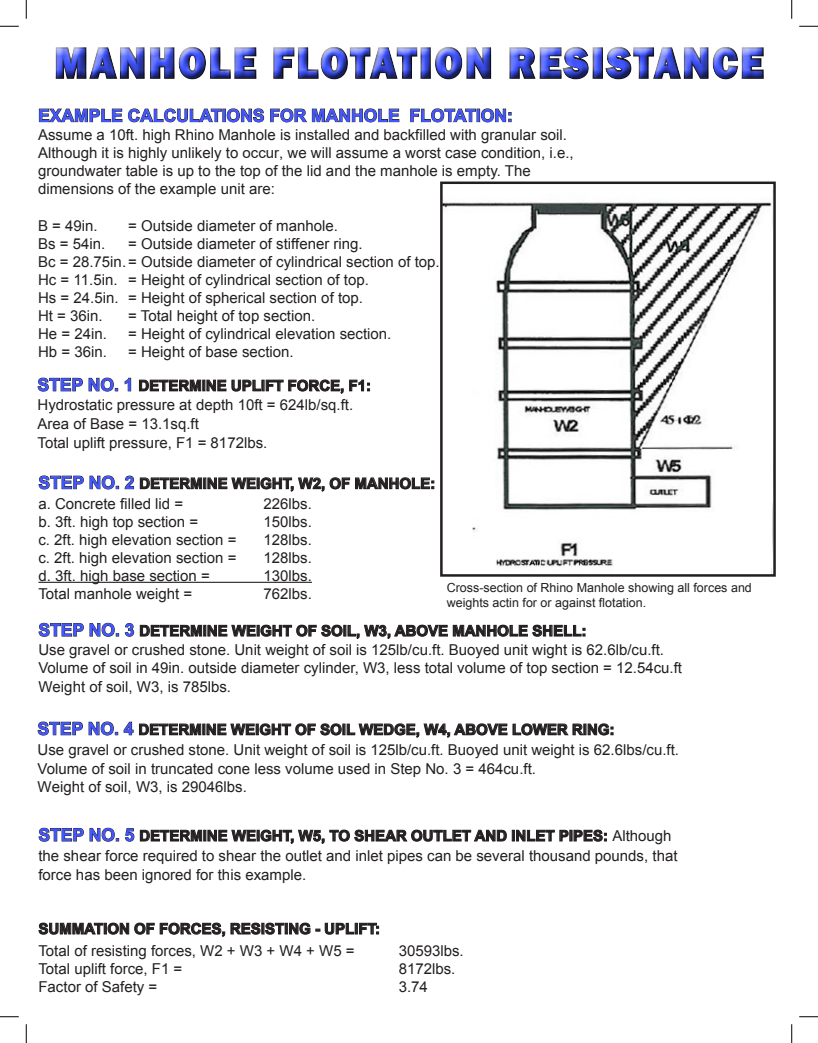
<style>
.page{position:relative;width:818px;height:1043px;background:#fff}
.page>*{position:absolute;margin:0;border:0;box-sizing:border-box;transform-origin:0 0}
.t1{font:800 43.75px "Franklin Gothic";letter-spacing:.08em;color:#4055ff;scale:.9 1}
.t2{font:700 17.5px "Arial";color:#4055ff}
.t3{font:15px/18px "Arial";color:#231f20}
.t4{font:700 15px "Arial";color:#231f20}
.t5{font:12.5px/15px "Arial";color:#231f20}
.s1{font-weight:700;font-size:17.5px;color:#4055ff}
.s2{font-weight:700}
.s3{font-size:17.5px;color:#4055ff}
</style>
<div class="page">
<svg style="left:39px;top:108px;width:83px;height:14px"></svg>
<svg style="left:128px;top:108px;width:136px;height:14px"></svg>
<svg style="left:270px;top:108px;width:129px;height:14px"></svg>
<svg style="left:410px;top:108px;width:101px;height:14px"></svg>
<hr style="left:38px;top:581px;width:274px;height:2px;background:#231f20">
<svg style="left:37px;top:377px;width:81px;height:15px"></svg>
<svg style="left:124px;top:377px;width:7px;height:14px"></svg>
<svg style="left:139px;top:379px;width:231px;height:15px"></svg>
<svg style="left:38px;top:475px;width:96px;height:14px"></svg>
<svg style="left:140px;top:477px;width:294px;height:15px"></svg>
<svg style="left:38px;top:622px;width:81px;height:15px"></svg>
<svg style="left:125px;top:623px;width:9px;height:14px"></svg>
<svg style="left:140px;top:624px;width:445px;height:15px"></svg>
<svg style="left:38px;top:827px;width:81px;height:14px"></svg>
<svg style="left:125px;top:828px;width:9px;height:13px"></svg>
<svg style="left:140px;top:829px;width:466px;height:15px"></svg>
<svg style="left:37px;top:721px;width:576px;height:17px"></svg>
<svg style="left:38px;top:922px;width:341px;height:15px"></svg>
<div style="left:48px;top:41px;width:725px;height:47px;background:#231f20;opacity:.75"></div>
<img style="left:443px;top:202px;width:329px;height:371px">
<div style="left:440px;top:181px;width:335px;height:395px;border:2px solid #231f20"></div>
<svg style="left:0;top:25px;width:19px;height:2px"></svg>
<svg style="left:799px;top:25px;width:19px;height:2px"></svg>
<svg style="left:0;top:1016px;width:19px;height:1px"></svg>
<svg style="left:799px;top:1016px;width:19px;height:1px"></svg>
<svg style="left:25px;top:0;width:2px;height:19px"></svg>
<svg style="left:25px;top:1024px;width:2px;height:18px"></svg>
<svg style="left:791px;top:0;width:1px;height:19px"></svg>
<svg style="left:791px;top:1024px;width:1px;height:18px"></svg>
<h1 class="t1" style="left:55px;top:35px;width:789px">MANHOLE FLOTATION RESISTANCE</h1>
<p class="t2" style="left:38px;top:104px;width:476px">EXAMPLE CALCULATIONS FOR MANHOLE FLOTATION:</p>
<p class="t3" style="left:38px;top:126px;width:537px">Assume a 10ft. high Rhino Manhole is installed and backfilled with granular soil.<br>Although it is highly unlikely to occur, we will assume a worst case condition, i.e., groundwater table is up to the top of the lid and the manhole is empty. The dimensions of the example unit are:</p>
<p class="t3" style="left:38px;top:216px;width:61px">B = 49in.</p>
<p class="t3" style="left:128px;top:216px;width:211px">= Outside diameter of manhole.</p>
<p class="t3" style="left:38px;top:234px;width:69px">Bs = 54in.</p>
<p class="t3" style="left:38px;top:234px;width:403px;text-indent:90px">= Outside diameter of stiffener ring.<br>Bc = 28.75in. = Outside diameter of cylindrical section of top.<br>Hc = 11.5in. = Height of cylindrical section of top.<br>Hs = 24.5in. = Height of spherical section of top.<br>Ht = 36in.</p>
<p class="t3" style="left:128px;top:306px;width:188px">= Total height of top section.</p>
<p class="t3" style="left:38px;top:324px;width:70px">He = 24in.</p>
<p class="t3" style="left:128px;top:324px;width:265px">= Height of cylindrical elevation section.</p>
<p class="t3" style="left:38px;top:342px;width:70px">Hb = 36in.</p>
<p class="t3" style="left:128px;top:342px;width:167px">= Height of base section.</p>
<p class="t3" style="left:38px;top:376px;width:335px;line-height:18.9px"><span class="s1">STEP NO. 1</span> <span class="s2">DETERMINE UPLIFT FORCE, F1:<br></span>Hydrostatic pressure at depth 10ft = 624lb/sq.ft.<br>Area of Base = 13.1sq.ft<br>Total uplift pressure, F1 = 8172lbs.</p>
<p class="t4" style="left:38px;top:473px;width:398px"><span class="s3">STEP NO. 2</span> DETERMINE WEIGHT, W2, OF MANHOLE:</p>
<p class="t3" style="left:38px;top:494px;width:146px">a. Concrete filled lid =</p>
<p class="t3" style="left:263px;top:494px;width:50px">226lbs.</p>
<p class="t3" style="left:38px;top:512px;width:161px">b. 3ft. high top section =</p>
<p class="t3" style="left:263px;top:512px;width:50px">150lbs.</p>
<p class="t3" style="left:38px;top:530px;width:200px">c. 2ft. high elevation section =</p>
<p class="t3" style="left:263px;top:530px;width:50px">128lbs.</p>
<p class="t3" style="left:38px;top:548px;width:200px">c. 2ft. high elevation section =</p>
<p class="t3" style="left:263px;top:548px;width:50px">128lbs.</p>
<p class="t3" style="left:38px;top:566px;width:173px">d. 3ft. high base section =</p>
<p class="t3" style="left:263px;top:566px;width:50px">130lbs.</p>
<p class="t3" style="left:38px;top:584px;width:155px">Total manhole weight =</p>
<p class="t3" style="left:263px;top:584px;width:50px">762lbs.</p>
<p class="t5" style="left:446px;top:580px;width:306px">Cross-section of Rhino Manhole showing all forces and weights actin for or against flotation.</p>
<p class="t3" style="left:38px;top:621px;width:645px;line-height:18.5px"><span class="s1">STEP NO. 3</span> <span class="s2">DETERMINE WEIGHT OF SOIL, W3, ABOVE MANHOLE SHELL:<br></span>Use gravel or crushed stone. Unit weight of soil is 125lb/cu.ft. Buoyed unit wight is 62.6lb/cu.ft.<br>Volume of soil in 49in. outside diameter cylinder, W3, less total volume of top section = 12.54cu.ft Weight of soil, W3, is 785lbs.</p>
<p class="t3" style="left:38px;top:720px;width:643px;line-height:19.2px"><span class="s1">STEP NO. 4</span> <span class="s2">DETERMINE WEIGHT OF SOIL WEDGE, W4, ABOVE LOWER RING:<br></span>Use gravel or crushed stone. Unit weight of soil is 125lb/cu.ft. Buoyed unit weight is 62.6lbs/cu.ft.<br>Volume of soil in truncated cone less volume used in Step No. 3 = 464cu.ft.<br>Weight of soil, W3, is 29046lbs.</p>
<p class="t3" style="left:38px;top:826px;width:640px;line-height:19.4px"><span class="s1">STEP NO. 5</span> <span class="s2">DETERMINE WEIGHT, W5, TO SHEAR OUTLET AND INLET PIPES:</span> Although the shear force required to shear the outlet and inlet pipes can be several thousand pounds, that force has been ignored for this example.</p>
<p class="t4" style="left:38px;top:918px;width:343px">SUMMATION OF FORCES, RESISTING - UPLIFT:</p>
<p class="t3" style="left:38px;top:942px;width:317px">Total of resisting forces, W2 + W3 + W4 + W5 =</p>
<p class="t3" style="left:398px;top:942px;width:67px">30593lbs.</p>
<p class="t3" style="left:38px;top:960px;width:145px">Total uplift force, F1 =</p>
<p class="t3" style="left:398px;top:960px;width:58px">8172lbs.</p>
<p class="t3" style="left:38px;top:978px;width:120px">Factor of Safety =</p>
<p class="t3" style="left:398px;top:978px;width:31px">3.74</p>
</div>
